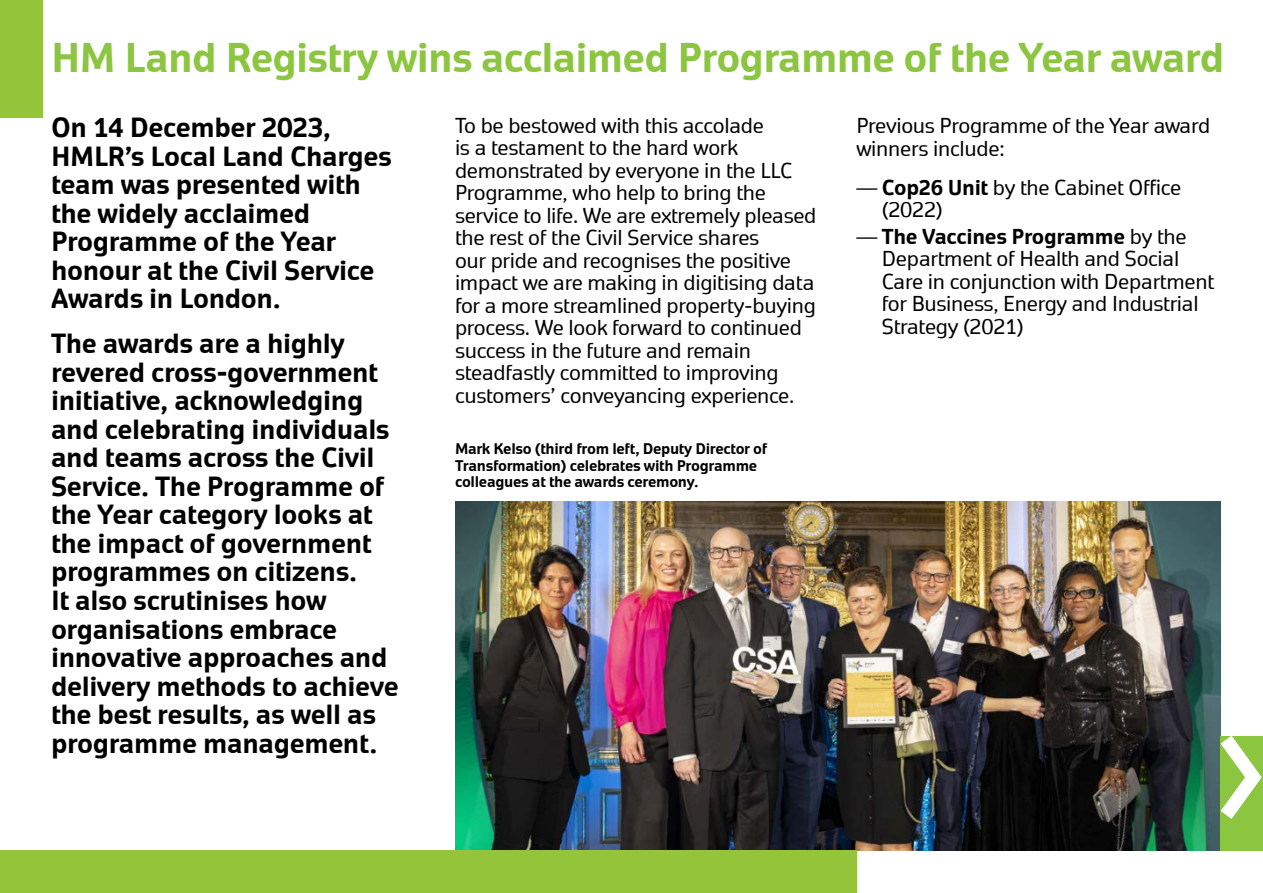
<style>
.page{position:relative;width:1263px;height:893px;background:#fff}
.page>*{position:absolute;margin:0;border:0;box-sizing:border-box;transform-origin:0 0}
.t1{font:700 40.5px "Geo";letter-spacing:-.02em;color:#8cc540}
.t2{font:700 27px/28.5px "Geo";letter-spacing:-.015em;color:#000}
.t3{font:21px/22.5px "Geo";letter-spacing:-.015em;color:#000}
.t4{font:700 15px/16.5px "Geo";letter-spacing:-.02em;color:#000}
.s1{font-weight:700}
</style>
<div class="page">
<div style="left:0;top:0;width:43px;height:117px;background:#94c43a"></div>
<img style="left:455px;top:501px;width:765px;height:349px">
<div style="left:1220px;top:736px;width:43px;height:114px;background:#8cc540"></div>
<svg style="left:1207px;top:721px;width:55px;height:113px"></svg>
<div style="left:0;top:850px;width:856px;height:43px;background:#94c43a"></div>
<h1 class="t1" style="left:51px;top:35px;width:1175px">HM Land Registry wins acclaimed Programme of the Year award</h1>
<p class="t2" style="left:51px;top:114px;width:342px">On 14 December 2023,<br>HMLR’s Local Land Charges team was presented with the widely acclaimed<br>Programme of the Year honour at the Civil Service<br>Awards in London.</p>
<p class="t2" style="left:51px;top:330px;width:349px">The awards are a highly revered cross-government initiative, acknowledging and celebrating individuals and teams across the Civil<br>Service. The Programme of the Year category looks at the impact of government programmes on citizens.<br>It also scrutinises how organisations embrace innovative approaches and delivery methods to achieve the best results, as well as programme management.</p>
<p class="t3" style="left:455px;top:114px;width:363px">To be bestowed with this accolade<br>is a testament to the hard work demonstrated by everyone in the LLC Programme, who help to bring the service to life. We are extremely pleased the rest of the Civil Service shares<br>our pride and recognises the positive impact we are making in digitising data for a more streamlined property-buying process. We look forward to continued success in the future and remain steadfastly committed to improving customers’ conveyancing experience.</p>
<p class="t3" style="left:856px;top:115px;width:355px">Previous Programme of the Year award winners include:</p>
<p class="t3" style="left:882px;top:176px;width:301px;text-indent:-26px">— <span class="s1">Cop26 Unit</span> by the Cabinet Office (2022)</p>
<p class="t3" style="left:882px;top:225px;width:334px;text-indent:-26px">— <span class="s1">The Vaccines Programme</span> by the<br>Department of Health and Social<br>Care in conjunction with Department for Business, Energy and Industrial<br>Strategy (2021)</p>
<p class="t4" style="left:455px;top:441px;width:314px">Mark Kelso (third from left, Deputy Director of<br>Transformation) celebrates with Programme colleagues at the awards ceremony.</p>
</div>
